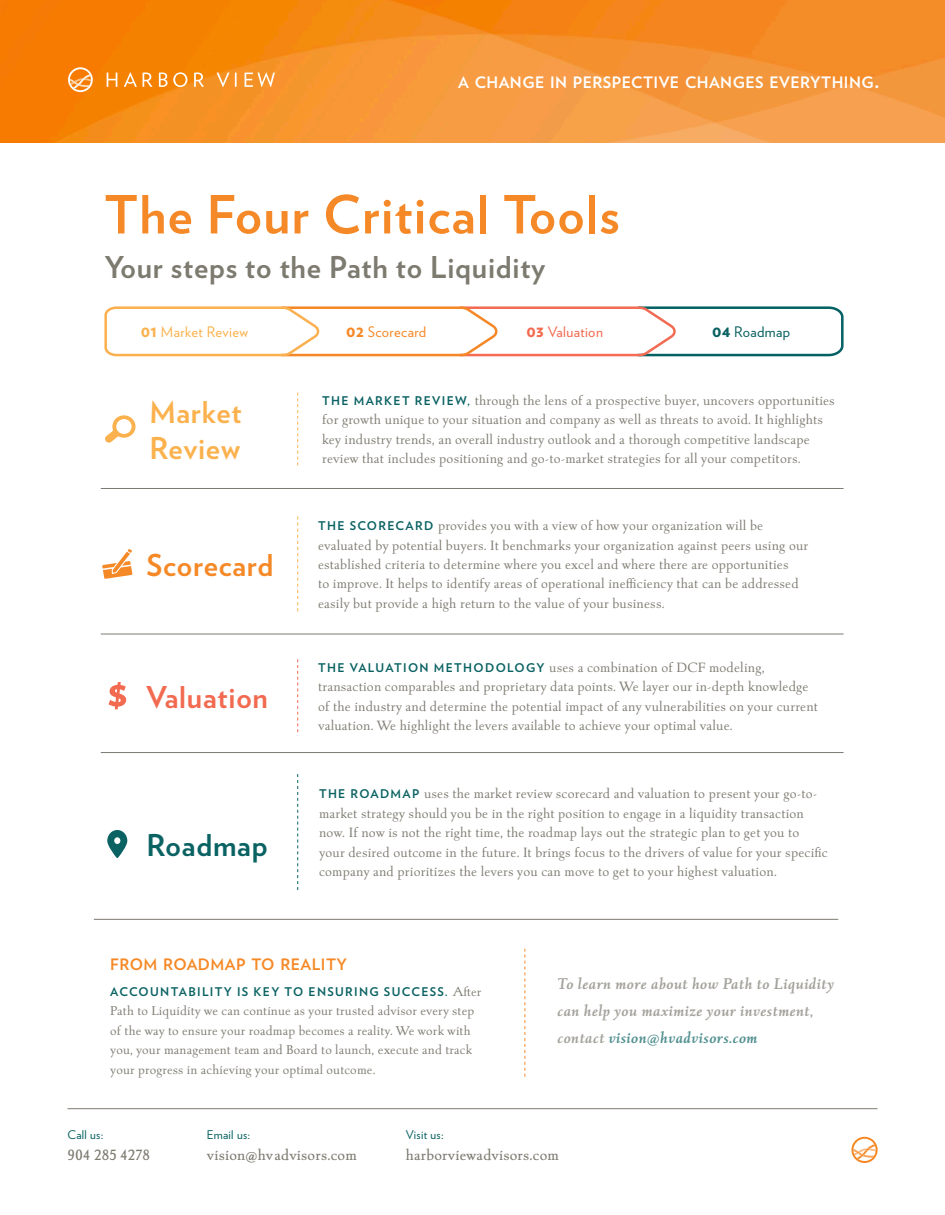
<style>
.page{position:relative;width:945px;height:1215px;background:#fff}
.page>*{position:absolute;margin:0;border:0;box-sizing:border-box;transform-origin:0 0}
.t1{font:700 52.5px "Verlag";letter-spacing:.025em;color:#f68927}
.t2{font:700 30px "Verlag";letter-spacing:.025em;color:#7d7a70}
.t3{font:700 30px/36px "Verlag";letter-spacing:.025em;color:#fbb24e}
.t4{font:700 30px "Verlag";letter-spacing:.025em;color:#f68927}
.t5{font:700 30px "Verlag";letter-spacing:.025em;color:#f26a50}
.t6{font:700 30px "Verlag";letter-spacing:.025em;color:#0b6263}
.t7{font:italic 600 16.5px/27px "Albertan Pro";letter-spacing:.02em;color:#7d7a70}
.t8{font:500 15.75px "Albertan Pro";letter-spacing:.01em;color:#7d7a70}
.t9{font:700 15.75px "Verlag";letter-spacing:.03em;color:#fff}
.t10{font:700 15.75px "Verlag";letter-spacing:.03em;color:#f68927}
.t11{font:14.55px "Verlag";letter-spacing:.025em;color:#fbb24e}
.t12{font:14.55px "Verlag";letter-spacing:.025em;color:#f68927}
.t13{font:14.55px "Verlag";letter-spacing:.025em;color:#f26a50}
.t14{font:14.55px "Verlag";letter-spacing:.025em;color:#0b6263}
.t15{font:14.25px/19.5px "Albertan Pro";letter-spacing:.01em;color:#7d7a70}
.t16{font:13.5px/19.5px "Albertan Pro";letter-spacing:.01em;color:#7d7a70}
.t17{font:700 12px "Verlag";letter-spacing:.11em;color:#0b6263}
.t18{font:12px "Verlag";letter-spacing:.025em;color:#0b6263}
.s1{font-size:22.5px}
.s2{font-weight:900;font-size:15.9px}
.s3{font-family:"Verlag";font-weight:700;font-size:12px;color:#0b6263}
.s4{font-family:"Albertan Pro";font-weight:400;font-size:13.5px;color:#7d7a70}
.s5{color:#0b6263}
</style>
<div class="page">
<img style="left:0;top:0;width:945px;height:143px">
<svg style="left:107px;top:73px;width:10px;height:14px"></svg>
<svg style="left:124px;top:72px;width:13px;height:15px"></svg>
<svg style="left:143px;top:72px;width:9px;height:15px"></svg>
<svg style="left:159px;top:72px;width:28px;height:15px"></svg>
<svg style="left:194px;top:72px;width:10px;height:15px"></svg>
<svg style="left:217px;top:73px;width:20px;height:14px"></svg>
<svg style="left:245px;top:72px;width:30px;height:15px"></svg>
<svg style="left:68px;top:67px;width:25px;height:25px"></svg>
<hr style="left:94px;top:919px;width:744px;height:1px;background:#7d7a70">
<svg style="left:297px;top:393px;width:1px;height:72px"></svg>
<svg style="left:105px;top:415px;width:31px;height:28px"></svg>
<svg style="left:297px;top:516px;width:1px;height:95px"></svg>
<svg style="left:102px;top:549px;width:30px;height:30px"></svg>
<svg style="left:297px;top:659px;width:1px;height:73px"></svg>
<svg style="left:108px;top:682px;width:18px;height:27px"></svg>
<svg style="left:297px;top:774px;width:1px;height:116px"></svg>
<svg style="left:107px;top:830px;width:20px;height:28px"></svg>
<hr style="left:101px;top:488px;width:743px;height:1px;background:#7d7a70">
<hr style="left:101px;top:634px;width:743px;height:1px;background:#7d7a70">
<hr style="left:101px;top:752px;width:743px;height:1px;background:#7d7a70">
<svg style="left:525px;top:949px;width:1px;height:128px"></svg>
<svg style="left:104px;top:306px;width:740px;height:51px"></svg>
<hr style="left:68px;top:1108px;width:810px;height:1px;background:#7d7a70">
<svg style="left:851px;top:1137px;width:27px;height:26px"></svg>
<p class="t9" style="left:458px;top:70px;width:423px">A CHANGE IN PERSPECTIVE CHANGES EVERYTHING<span class="s1">.</span></p>
<h1 class="t1" style="left:104px;top:173px;width:517px">The Four Critical Tools</h1>
<h2 class="t2" style="left:104px;top:244px;width:443px">Your steps to the Path to Liquidity</h2>
<p class="t11" style="left:141px;top:321px;width:109px"><span class="s2">01</span> Market Review</p>
<p class="t12" style="left:346px;top:321px;width:82px"><span class="s2">02</span> Scorecard</p>
<p class="t13" style="left:526px;top:321px;width:78px"><span class="s2">03</span> Valuation</p>
<p class="t14" style="left:712px;top:321px;width:79px"><span class="s2">04</span> Roadmap</p>
<h2 class="t3" style="left:149px;top:393px;width:94px">Market<br>Review</h2>
<h2 class="t4" style="left:146px;top:541px;width:128px">Scorecard</h2>
<h2 class="t5" style="left:146px;top:673px;width:123px">Valuation</h2>
<h2 class="t6" style="left:146px;top:822px;width:123px">Roadmap</h2>
<p class="t15" style="left:322px;top:390px;width:514px"><span class="s3">THE MARKET REVIEW,</span> through the lens of a prospective buyer, uncovers opportunities for growth unique to your situation and company as well as threats to avoid. It highlights key industry trends, an overall industry outlook and a thorough competitive landscape review that includes positioning and go-to-market strategies for all your competitors.</p>
<p class="t15" style="left:318px;top:516px;width:492px"><span class="s3">THE SCORECARD</span> provides you with a view of how your organization will be evaluated by potential buyers. It benchmarks your organization against peers using our established criteria to determine where you excel and where there are opportunities<br>to improve. It helps to identify areas of operational inefficiency that can be addressed easily but provide a high return to the value of your business.</p>
<p class="t15" style="left:318px;top:657px;width:502px"><span class="s3">THE VALUATION METHODOLOGY</span> uses a combination of DCF modeling, transaction comparables and proprietary data points. We layer our in-depth knowledge of the industry and determine the potential impact of any vulnerabilities on your current valuation. We highlight the levers available to achieve your optimal value.</p>
<p class="t15" style="left:319px;top:784px;width:510px"><span class="s3">THE ROADMAP</span> uses the market review scorecard and valuation to present your go-to&shy;market strategy should you be in the right position to engage in a liquidity transaction now. If now is not the right time, the roadmap lays out the strategic plan to get you to your desired outcome in the future. It brings focus to the drivers of value for your specific company and prioritizes the levers you can move to get to your highest valuation.</p>
<p class="t10" style="left:110px;top:952px;width:238px">FROM ROADMAP TO REALITY</p>
<p class="t17" style="left:110px;top:982px;width:373px">ACCOUNTABILITY IS KEY TO ENSURING SUCCESS. <span class="s4">After</span></p>
<p class="t16" style="left:110px;top:1001px;width:366px">Path to Liquidity we can continue as your trusted advisor every step of the way to ensure your roadmap becomes a reality. We work with you, your management team and Board to launch, execute and track your progress in achieving your optimal outcome.</p>
<p class="t7" style="left:558px;top:970px;width:278px">To learn more about how Path to Liquidity can help you maximize your investment, contact <span class="s5">vision@hvadvisors.com</span></p>
<p class="t18" style="left:68px;top:1126px;width:37px">Call us:</p>
<p class="t8" style="left:68px;top:1145px;width:84px">904 285 4278</p>
<p class="t18" style="left:207px;top:1126px;width:45px">Email us:</p>
<p class="t8" style="left:207px;top:1145px;width:152px">vision@hvadvisors.com</p>
<p class="t18" style="left:406px;top:1126px;width:39px">Visit us:</p>
<p class="t8" style="left:406px;top:1145px;width:155px">harborviewadvisors.com</p>
</div>
